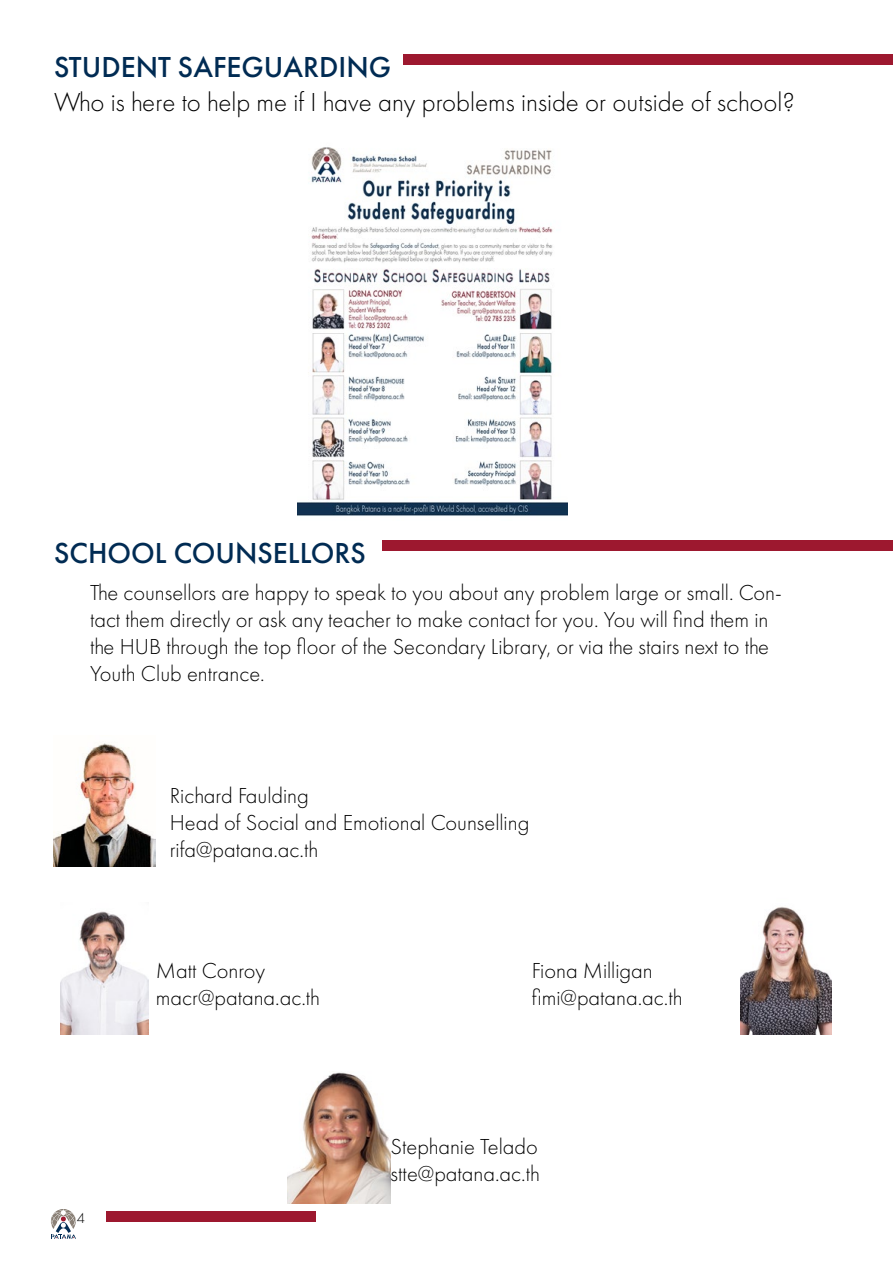
<style>
.page{position:relative;width:893px;height:1263px;background:#fff}
.page>*{position:absolute;margin:0;border:0;box-sizing:border-box;transform-origin:0 0}
.t1{font:500 30px "Futura PT";color:#002b53}
.t2{font:300 27px "Futura PT";color:#000}
.t3{font:300 22.5px/27px "Futura PT";color:#000}
.t4{font:300 15px "Futura PT";color:#000}
</style>
<div class="page">
<div style="left:106px;top:1211px;width:210px;height:10px;background:#9d182f"></div>
<svg style="left:51px;top:1209px;width:25px;height:30px"></svg>
<div style="left:404px;top:54px;width:489px;height:10px;background:#9d182f"></div>
<div style="left:383px;top:540px;width:510px;height:10px;background:#9d182f"></div>
<img style="left:298px;top:147px;width:270px;height:369px">
<img style="left:61px;top:911px;width:87px;height:123px">
<img style="left:288px;top:1072px;width:103px;height:131px">
<img style="left:53px;top:743px;width:103px;height:124px">
<img style="left:740px;top:907px;width:91px;height:127px">
<h1 class="t1" style="left:54px;top:49px;width:339px">STUDENT SAFEGUARDING</h1>
<p class="t2" style="left:54px;top:87px;width:742px">Who is here to help me if I have any problems inside or outside of school?</p>
<h1 class="t1" style="left:54px;top:535px;width:313px">SCHOOL COUNSELLORS</h1>
<p class="t3" style="left:90px;top:579px;width:693px">The counsellors are happy to speak to you about any problem large or small. Con&shy;tact them directly or ask any teacher to make contact for you. You will find them in the HUB through the top floor of the Secondary Library, or via the stairs next to the Youth Club entrance.</p>
<p class="t3" style="left:170px;top:782px;width:361px">Richard Faulding<br>Head of Social and Emotional Counselling rifa@patana.ac.th</p>
<p class="t3" style="left:156px;top:957px;width:166px">Matt Conroy macr@patana.ac.th</p>
<p class="t3" style="left:532px;top:957px;width:152px">Fiona Milligan fimi@patana.ac.th</p>
<p class="t4" style="left:77px;top:1209px;width:10px">4</p>
<p class="t3" style="left:391px;top:1133px;width:151px">Stephanie Telado stte@patana.ac.th</p>
</div>
